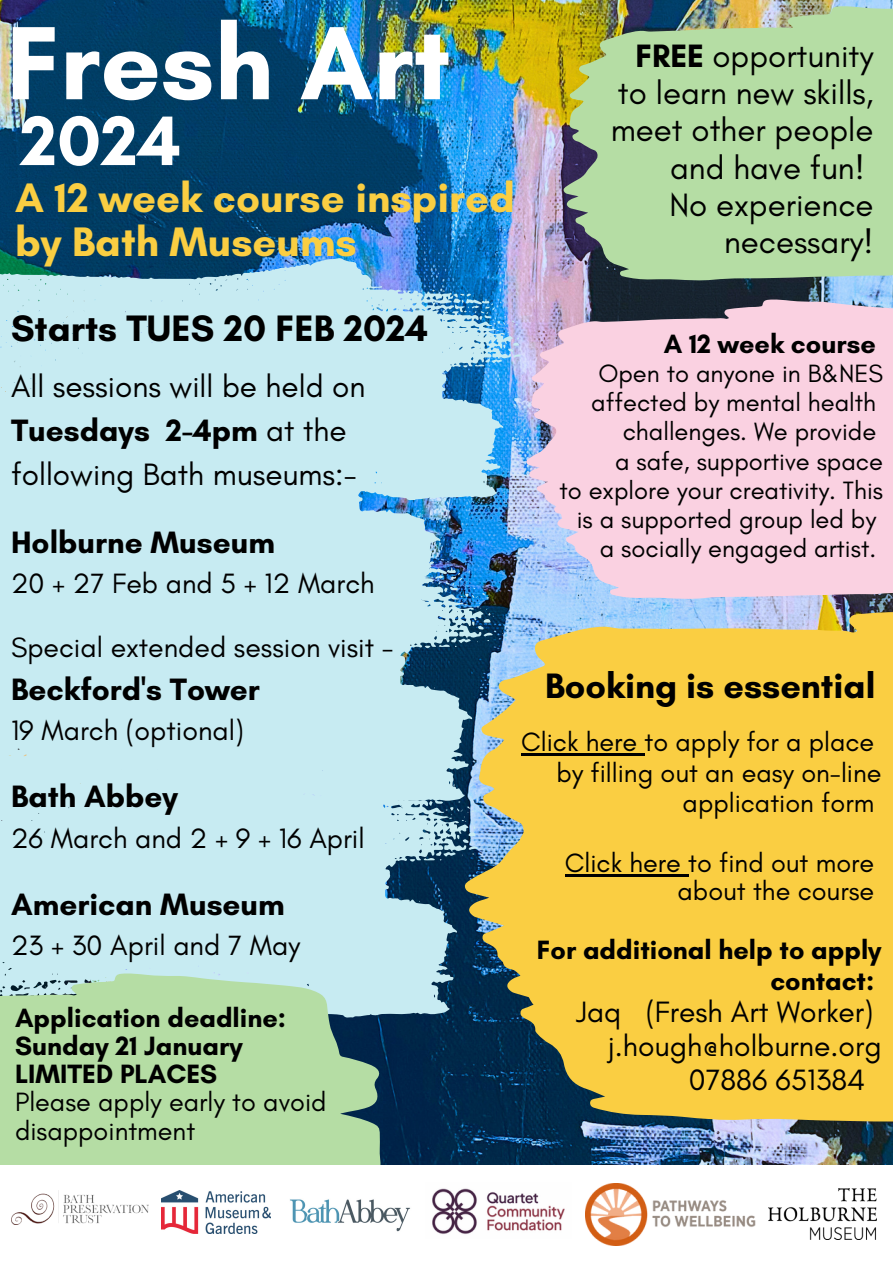
<style>
.page{position:relative;width:893px;height:1264px;background:#fff}
.page>*{position:absolute;margin:0;border:0;box-sizing:border-box;transform-origin:0 0}
.t1{font:700 106.05px "Glacial Indifference";color:#fff}
.t2{font:700 71.25px "Glacial Indifference";color:#fff}
.t3{font:700 42px "Glacial Indifference";color:#face42}
.t4{font:700 37.5px "Glacial Indifference";color:#000}
.t5{font:700 36px "Glacial Indifference";color:#000}
.t6{font:33px/37px "Glacial Indifference";color:#000;text-align:right}
.t7{font:700 31.5px "Glacial Indifference";color:#000}
.t8{font:31.5px "Glacial Indifference";color:#000}
.t9{font:30px "Glacial Indifference";color:#000}
.t10{font:28.5px "Glacial Indifference";color:#000}
.t11{font:27px/30.3px "Glacial Indifference";color:#000;text-align:right}
.t12{font:700 27px/30.3px "Glacial Indifference";color:#000;text-align:right}
.t13{font:25.5px/29.2px "Glacial Indifference";color:#000}
.s1{font-weight:700}
.s2{font-weight:400}
</style>
<div class="page">
<img style="left:0;top:0;width:892px;height:1164px">
<svg style="left:563px;top:6px;width:329px;height:275px;background:#acce99"></svg>
<img style="left:526px;top:299px;width:366px;height:243px">
<img style="left:0;top:258px;width:529px;height:250px">
<div style="left:0;top:323px;width:483px;height:196px;background:#c7ebf2"></div>
<svg style="left:0;top:519px;width:503px;height:214px;background:#bae0eb"></svg>
<div style="left:0;top:733px;width:458px;height:293px;background:#c7ebf2"></div>
<img style="left:458px;top:579px;width:434px;height:494px">
<div style="left:554px;top:327px;width:338px;height:272px;background:#fad1e1"></div>
<svg style="left:0;top:972px;width:381px;height:192px;background:#afd6a7"></svg>
<svg style="left:496px;top:659px;width:396px;height:487px;background:#e3c048"></svg>
<img style="left:161px;top:1190px;width:109px;height:42px">
<img style="left:11px;top:1190px;width:137px;height:34px">
<img style="left:768px;top:1188px;width:108px;height:51px">
<img style="left:290px;top:1199px;width:121px;height:33px">
<img style="left:585px;top:1183px;width:170px;height:61px">
<img style="left:432px;top:1188px;width:133px;height:46px">
<hr style="left:521px;top:753px;width:123px;height:3px;background:#000">
<hr style="left:564px;top:874px;width:124px;height:2px;background:#000">
<p class="t1" style="left:6px;top:-2px;width:445px">Fresh Art</p>
<p class="t2" style="left:20px;top:97px;width:162px">2024</p>
<p class="t3" style="left:15px;top:172px;width:501px">A 12 week course inspired</p>
<p class="t3" style="left:15px;top:216px;width:343px">by Bath Museums</p>
<p class="t6" style="left:610px;top:37px;width:264px"><span class="s1">FREE</span> opportunity to learn new skills, meet other people and have fun!</p>
<p class="t6" style="left:669px;top:185px;width:206px">No experience necessary!</p>
<p class="t4" style="left:11px;top:305px;width:418px">Starts TUES 20 FEB 2024</p>
<p class="t8" style="left:11px;top:367px;width:356px">All sessions will be held on</p>
<p class="t7" style="left:11px;top:411px;width:337px">Tuesdays 2-4pm <span class="s2">at the</span></p>
<p class="t8" style="left:11px;top:454px;width:347px">following Bath museums:-</p>
<p class="t7" style="left:11px;top:523px;width:265px">Holburne Museum</p>
<p class="t10" style="left:11px;top:566px;width:365px">20 + 27 Feb and 5 + 12 March</p>
<p class="t10" style="left:11px;top:630px;width:384px">Special extended session visit -</p>
<p class="t7" style="left:11px;top:670px;width:250px">Beckford's Tower</p>
<p class="t10" style="left:11px;top:713px;width:234px">19 March (optional)</p>
<p class="t7" style="left:11px;top:777px;width:168px">Bath Abbey</p>
<p class="t10" style="left:11px;top:820px;width:355px">26 March and 2 + 9 + 16 April</p>
<p class="t7" style="left:11px;top:885px;width:275px">American Museum</p>
<p class="t10" style="left:11px;top:928px;width:291px">23 + 30 April and 7 May</p>
<p class="t12" style="left:15px;top:1002px;width:272px">Application deadline:</p>
<p class="t12" style="left:15px;top:1030px;width:229px">Sunday 21 January</p>
<p class="t12" style="left:15px;top:1058px;width:204px">LIMITED PLACES</p>
<p class="t11" style="left:15px;top:1086px;width:313px">Please apply early to avoid</p>
<p class="t11" style="left:15px;top:1114px;width:182px">disappointment</p>
<p class="t12" style="left:663px;top:328px;width:213px">A 12 week course</p>
<p class="t13" style="left:591px;top:358px;width:293px">Open to anyone in B&amp;NES affected by mental health</p>
<p class="t13" style="left:622px;top:416px;width:255px">challenges. We provide</p>
<p class="t13" style="left:615px;top:446px;width:269px">a safe, supportive space</p>
<p class="t13" style="left:559px;top:475px;width:325px;text-align:center">to explore your creativity. This is a supported group led by</p>
<p class="t13" style="left:600px;top:533px;width:278px">a socially engaged artist.</p>
<p class="t5" style="left:545px;top:664px;width:332px">Booking is essential</p>
<p class="t11" style="left:521px;top:726px;width:354px">Click here to apply for a place</p>
<p class="t11" style="left:556px;top:757px;width:327px">by filling out an easy on-line application form</p>
<p class="t11" style="left:564px;top:847px;width:311px">Click here to find out more</p>
<p class="t11" style="left:677px;top:875px;width:198px">about the course</p>
<p class="t12" style="left:537px;top:934px;width:346px">For additional help to apply contact:</p>
<p class="t9" style="left:576px;top:993px;width:299px">Jaq (Fresh Art Worker)</p>
<p class="t9" style="left:607px;top:1027px;width:275px">j.hough@holburne.org</p>
<p class="t9" style="left:688px;top:1061px;width:178px">07886 651384</p>
</div>
